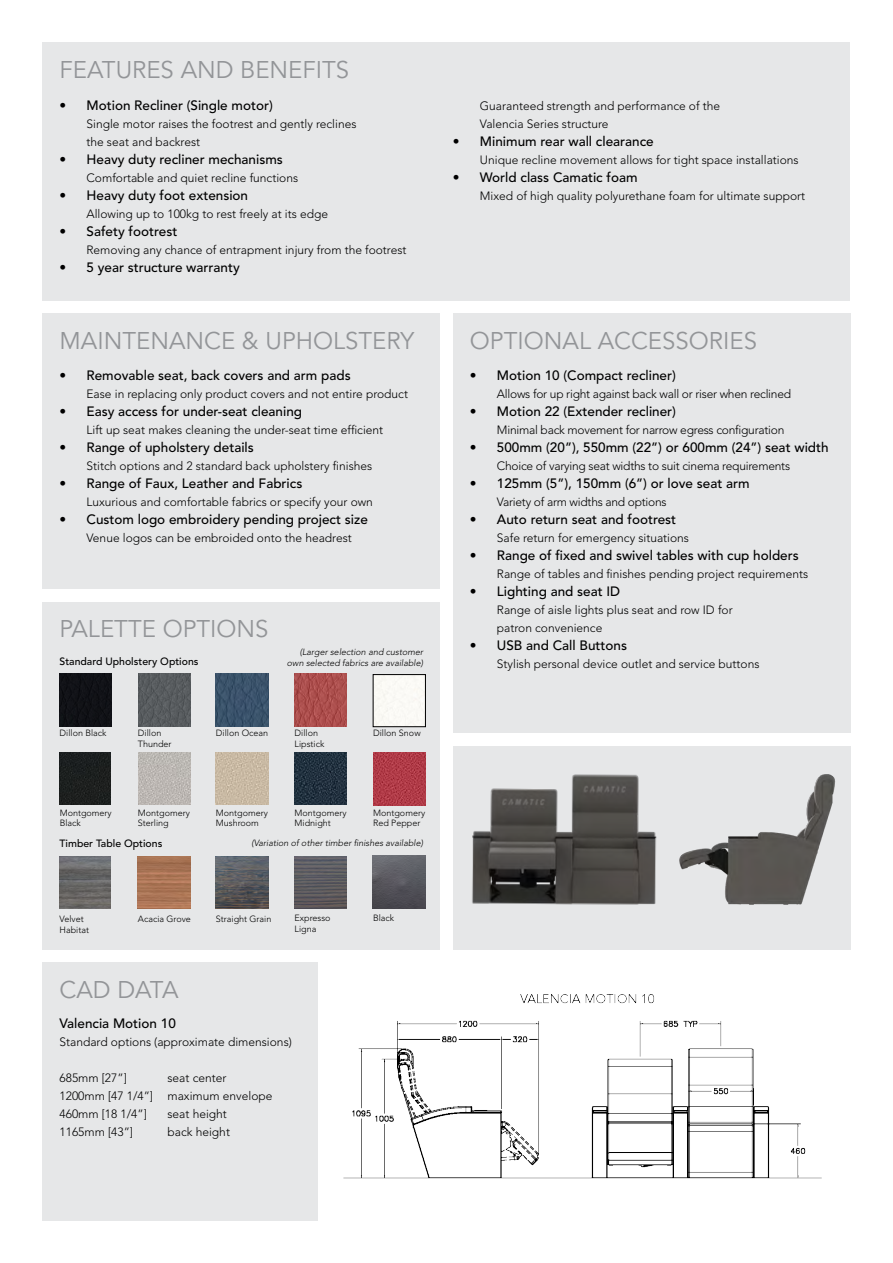
<style>
.page{position:relative;width:893px;height:1263px;background:#fff}
.page>*{position:absolute;margin:0;border:0;box-sizing:border-box;transform-origin:0 0}
.t1{font:24px "Avenir";color:#939598}
.t2{font:500 13.5px "Avenir";color:#000}
.t3{font:300 12px/18px "Avenir";color:#000}
.t4{font:300 12px "Avenir";letter-spacing:-.02em;color:#000}
.t5{font:500 10.5px "Avenir";color:#000}
.t6{font:300 9px/10.8px "Avenir";color:#000}
.t7{font:italic 300 9px/10.8px "Avenir";color:#000;text-align:right}
</style>
<div class="page">
<div style="left:453px;top:313px;width:397px;height:420px;background:#e6e7e8"></div>
<div style="left:43px;top:43px;width:807px;height:258px;background:#e6e7e8"></div>
<div style="left:43px;top:962px;width:275px;height:258px;background:#e6e7e8"></div>
<div style="left:43px;top:313px;width:397px;height:276px;background:#e6e7e8"></div>
<img style="left:453px;top:746px;width:397px;height:203px">
<img style="left:343px;top:994px;width:479px;height:185px">
<div style="left:43px;top:602px;width:397px;height:347px;background:#e6e7e8"></div>
<img style="left:138px;top:674px;width:52px;height:52px">
<img style="left:216px;top:674px;width:52px;height:52px">
<img style="left:295px;top:674px;width:52px;height:52px">
<div style="left:375px;top:676px;width:49px;height:49px;background:#faf9f5"></div>
<div style="left:373px;top:674px;width:53px;height:53px;border:1px solid #000"></div>
<div style="left:60px;top:752px;width:51px;height:52px;background:#1c1f1f"></div>
<img style="left:138px;top:752px;width:52px;height:52px">
<img style="left:216px;top:752px;width:52px;height:52px">
<img style="left:295px;top:752px;width:52px;height:52px">
<img style="left:373px;top:753px;width:52px;height:52px">
<div style="left:60px;top:674px;width:51px;height:52px;background:#111216"></div>
<img style="left:60px;top:856px;width:51px;height:52px">
<img style="left:216px;top:856px;width:52px;height:52px">
<img style="left:295px;top:856px;width:52px;height:52px">
<img style="left:373px;top:856px;width:53px;height:52px">
<img style="left:138px;top:856px;width:52px;height:52px">
<h1 class="t1" style="left:60px;top:56px;width:291px">FEATURES AND BENEFITS</h1>
<p class="t2" style="left:60px;top:98px;width:215px">• Motion Recliner (Single motor)</p>
<p class="t3" style="left:87px;top:115px;width:271px">Single motor raises the footrest and gently reclines the seat and backrest</p>
<p class="t2" style="left:60px;top:152px;width:225px">• Heavy duty recliner mechanisms</p>
<p class="t3" style="left:87px;top:169px;width:213px">Comfortable and quiet recline functions</p>
<p class="t2" style="left:60px;top:188px;width:190px">• Heavy duty foot extension</p>
<p class="t3" style="left:87px;top:205px;width:243px">Allowing up to 100kg to rest freely at its edge</p>
<p class="t2" style="left:60px;top:224px;width:119px">• Safety footrest</p>
<p class="t3" style="left:87px;top:241px;width:321px">Removing any chance of entrapment injury from the footrest</p>
<p class="t2" style="left:60px;top:260px;width:182px">• 5 year structure warranty</p>
<p class="t3" style="left:480px;top:97px;width:242px">Guaranteed strength and performance of the<br>Valencia Series structure</p>
<p class="t2" style="left:453px;top:134px;width:202px">• Minimum rear wall clearance</p>
<p class="t3" style="left:480px;top:151px;width:320px">Unique recline movement allows for tight space installations</p>
<p class="t2" style="left:453px;top:170px;width:186px">• World class Camatic foam</p>
<p class="t3" style="left:480px;top:187px;width:327px">Mixed of high quality polyurethane foam for ultimate support</p>
<h1 class="t1" style="left:60px;top:327px;width:356px">MAINTENANCE &amp; UPHOLSTERY</h1>
<h1 class="t1" style="left:470px;top:327px;width:289px">OPTIONAL ACCESSORIES</h1>
<p class="t2" style="left:60px;top:368px;width:293px">• Removable seat, back covers and arm pads</p>
<p class="t3" style="left:87px;top:385px;width:323px">Ease in replacing only product covers and not entire product</p>
<p class="t2" style="left:60px;top:404px;width:244px">• Easy access for under-seat cleaning</p>
<p class="t3" style="left:87px;top:421px;width:298px">Lift up seat makes cleaning the under-seat time efficient</p>
<p class="t2" style="left:60px;top:440px;width:196px">• Range of upholstery details</p>
<p class="t3" style="left:87px;top:457px;width:287px">Stitch options and 2 standard back upholstery finishes</p>
<p class="t2" style="left:60px;top:476px;width:244px">• Range of Faux, Leather and Fabrics</p>
<p class="t3" style="left:87px;top:493px;width:288px">Luxurious and comfortable fabrics or specify your own</p>
<p class="t2" style="left:60px;top:512px;width:310px">• Custom logo embroidery pending project size</p>
<p class="t3" style="left:87px;top:529px;width:267px">Venue logos can be embroided onto the headrest</p>
<h1 class="t1" style="left:60px;top:615px;width:211px">PALETTE OPTIONS</h1>
<p class="t5" style="left:60px;top:655px;width:141px">Standard Upholstery Options</p>
<p class="t7" style="left:287px;top:647px;width:138px">(Larger selection and customer own selected fabrics are available)</p>
<p class="t6" style="left:60px;top:728px;width:48px">Dillon Black</p>
<p class="t6" style="left:138px;top:728px;width:35px">Dillon<br>Thunder</p>
<p class="t6" style="left:216px;top:728px;width:54px">Dillon Ocean</p>
<p class="t6" style="left:295px;top:728px;width:31px">Dillon<br>Lipstick</p>
<p class="t6" style="left:373px;top:728px;width:49px">Dillon Snow</p>
<p class="t6" style="left:60px;top:807px;width:54px">Montgomery<br>Black</p>
<p class="t6" style="left:138px;top:807px;width:54px">Montgomery<br>Sterling</p>
<p class="t6" style="left:216px;top:807px;width:54px">Montgomery<br>Mushroom</p>
<p class="t6" style="left:295px;top:807px;width:54px">Montgomery<br>Midnight</p>
<p class="t6" style="left:373px;top:807px;width:54px">Montgomery<br>Red Pepper</p>
<p class="t7" style="left:251px;top:837px;width:173px">(Variation of other timber finishes available)</p>
<p class="t5" style="left:60px;top:837px;width:104px">Timber Table Options</p>
<p class="t6" style="left:138px;top:913px;width:55px">Acacia Grove</p>
<p class="t6" style="left:373px;top:913px;width:23px">Black</p>
<p class="t6" style="left:60px;top:913px;width:31px">Velvet<br>Habitat</p>
<p class="t6" style="left:216px;top:913px;width:57px">Straight Grain</p>
<p class="t6" style="left:295px;top:913px;width:38px">Expresso<br>Ligna</p>
<h1 class="t1" style="left:60px;top:975px;width:121px">CAD DATA</h1>
<p class="t2" style="left:60px;top:1016px;width:118px">Valencia Motion 10</p>
<p class="t3" style="left:60px;top:1033px;width:234px">Standard options (approximate dimensions)</p>
<p class="t3" style="left:60px;top:1069px;width:69px">685mm [27”]</p>
<p class="t3" style="left:60px;top:1069px;width:214px;text-indent:108px">seat center<br>1200mm [47 1/4”] maximum envelope<br>460mm [18 1/4”]</p>
<p class="t3" style="left:168px;top:1105px;width:61px">seat height</p>
<p class="t3" style="left:60px;top:1123px;width:75px">1165mm [43”]</p>
<p class="t3" style="left:168px;top:1123px;width:64px">back height</p>
<p class="t2" style="left:470px;top:368px;width:207px">• Motion 10 (Compact recliner)</p>
<p class="t4" style="left:497px;top:387px;width:296px">Allows for up right against back wall or riser when reclined</p>
<p class="t2" style="left:470px;top:404px;width:208px">• Motion 22 (Extender recliner)</p>
<p class="t4" style="left:497px;top:423px;width:289px">Minimal back movement for narrow egress configuration</p>
<p class="t2" style="left:470px;top:440px;width:360px">• 500mm (20”), 550mm (22”) or 600mm (24”) seat width</p>
<p class="t4" style="left:497px;top:459px;width:295px">Choice of varying seat widths to suit cinema requirements</p>
<p class="t2" style="left:470px;top:476px;width:281px">• 125mm (5”), 150mm (6”) or love seat arm</p>
<p class="t4" style="left:497px;top:495px;width:171px">Variety of arm widths and options</p>
<p class="t2" style="left:470px;top:512px;width:208px">• Auto return seat and footrest</p>
<p class="t3" style="left:497px;top:529px;width:194px">Safe return for emergency situations</p>
<p class="t2" style="left:470px;top:548px;width:330px">• Range of fixed and swivel tables with cup holders</p>
<p class="t3" style="left:497px;top:565px;width:313px">Range of tables and finishes pending project requirements</p>
<p class="t2" style="left:470px;top:584px;width:152px">• Lighting and seat ID</p>
<p class="t3" style="left:497px;top:601px;width:237px">Range of aisle lights plus seat and row ID for patron convenience</p>
<p class="t2" style="left:470px;top:638px;width:159px">• USB and Call Buttons</p>
<p class="t3" style="left:497px;top:655px;width:264px">Stylish personal device outlet and service buttons</p>
</div>
